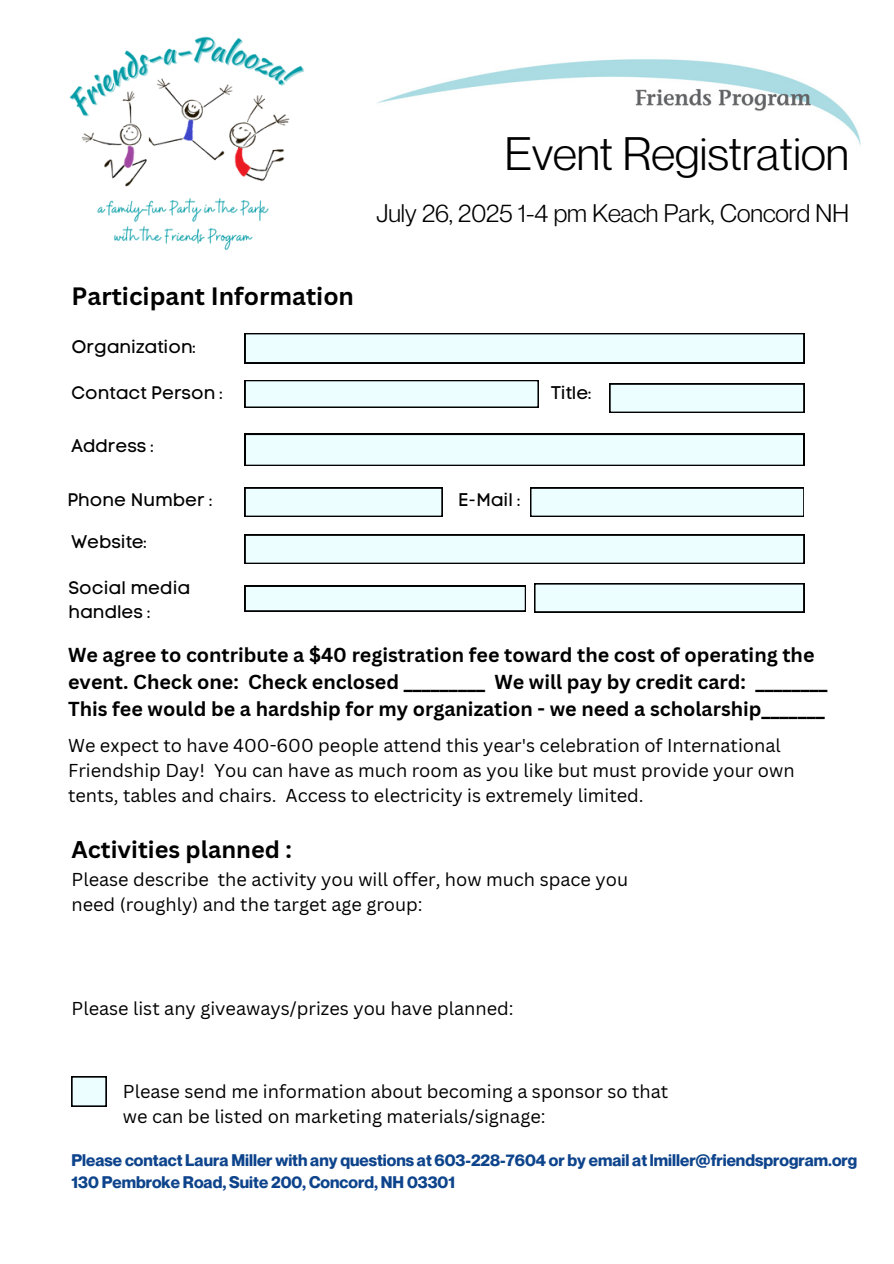
<style>
.page{position:relative;width:894px;height:1264px;background:#fff}
.page>*{position:absolute;margin:0;border:0;box-sizing:border-box;transform-origin:0 0}
.t1{font:45.9px "Neue Montreal";color:#000}
.t2{font:24.9px "Neue Montreal";color:#000}
.t3{font:700 24.45px "Canva Sans";color:#000}
.t4{font:700 23.55px "Canva Sans";color:#000}
.t5{font:700 19.65px/27px "Canva Sans";color:#000}
.t6{font:18.15px/24.8px "Canva Sans";color:#000}
.t7{font:18.15px/24.8px "Code Pro Normal LC";color:#000}
.t8{font:700 16.5px "Neue Montreal";color:#0e448c}
</style>
<div class="page">
<svg style="left:245px;top:333px;width:559px;height:30px"></svg>
<svg style="left:245px;top:380px;width:293px;height:27px"></svg>
<div style="left:245px;top:434px;width:559px;height:32px;background:#000"></div>
<div style="left:246px;top:435px;width:557px;height:30px;background:#ecfeff"></div>
<svg style="left:530px;top:487px;width:273px;height:29px"></svg>
<svg style="left:609px;top:384px;width:195px;height:29px"></svg>
<img style="left:69px;top:36px;width:235px;height:214px">
<img style="left:377px;top:59px;width:484px;height:87px">
<svg style="left:245px;top:487px;width:197px;height:29px"></svg>
<div style="left:245px;top:534px;width:559px;height:30px;background:#000"></div>
<svg style="left:245px;top:535px;width:559px;height:28px"></svg>
<svg style="left:245px;top:586px;width:280px;height:25px"></svg>
<svg style="left:534px;top:583px;width:270px;height:29px"></svg>
<svg style="left:71px;top:1076px;width:35px;height:30px"></svg>
<p class="t1" style="left:504px;top:125px;width:345px">Event Registration</p>
<p class="t3" style="left:71px;top:279px;width:284px">Participant Information</p>
<h3 class="t7" style="left:72px;top:334px;width:125px">Organization:</h3>
<h2 class="t7" style="left:71px;top:380px;width:153px">Contact Person :</h2>
<h5 class="t7" style="left:71px;top:433px;width:84px">Address :</h5>
<h5 class="t7" style="left:67px;top:487px;width:146px">Phone Number :</h5>
<h4 class="t7" style="left:71px;top:529px;width:77px">Website:</h4>
<h5 class="t7" style="left:68px;top:575px;width:123px">Social media handles :</h5>
<h5 class="t2" style="left:376px;top:198px;width:474px">July 26, 2025 1-4 pm Keach Park, Concord NH</h5>
<h5 class="t7" style="left:551px;top:380px;width:42px">Title:</h5>
<h5 class="t7" style="left:458px;top:487px;width:64px">E-Mail :</h5>
<h5 class="t5" style="left:68px;top:640px;width:760px">We agree to contribute a $40 registration fee toward the cost of operating the event. Check one: Check enclosed _________ We will pay by credit card: ________<br>This fee would be a hardship for my organization - we need a scholarship_______</h5>
<h5 class="t6" style="left:68px;top:733px;width:727px">We expect to have 400-600 people attend this year's celebration of International<br>Friendship Day! You can have as much room as you like but must provide your own tents, tables and chairs. Access to electricity is extremely limited.</h5>
<h1 class="t4" style="left:71px;top:832px;width:222px">Activities planned :</h1>
<h5 class="t6" style="left:71px;top:866px;width:558px">Please describe the activity you will offer, how much space you need (roughly) and the target age group:</h5>
<h5 class="t6" style="left:71px;top:995px;width:443px">Please list any giveaways/prizes you have planned:</h5>
<h2 class="t6" style="left:123px;top:1078px;width:547px">Please send me information about becoming a sponsor so that we can be listed on marketing materials/signage:</h2>
<h5 class="t8" style="left:71px;top:1149px;width:787px">Please contact Laura Miller with any questions at 603-228-7604 or by email at lmiller@friendsprogram.org</h5>
<h5 class="t8" style="left:71px;top:1172px;width:385px">130 Pembroke Road, Suite 200, Concord, NH 03301</h5>
</div>
